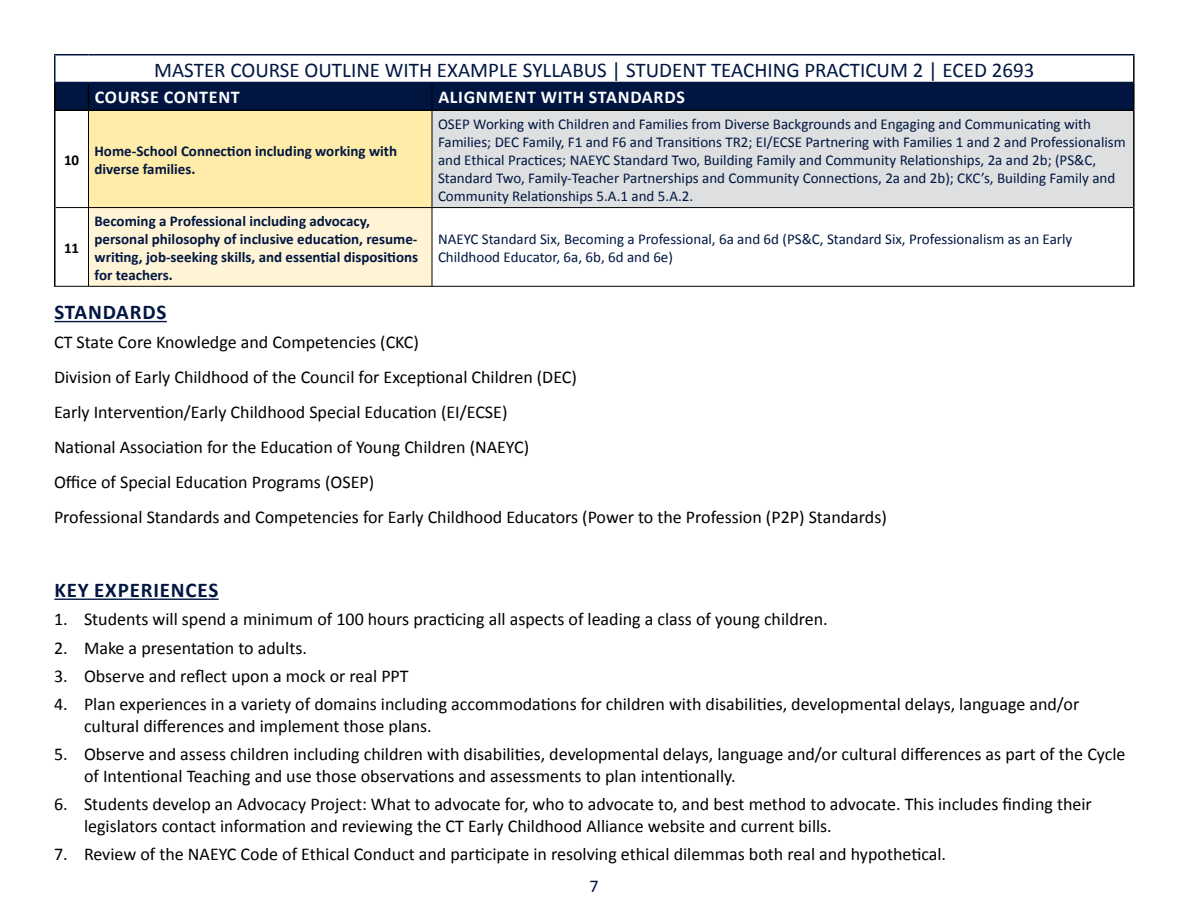
<style>
.page{position:relative;width:1188px;height:918px;background:#fff}
.page>*{position:absolute;margin:0;border:0;box-sizing:border-box;transform-origin:0 0}
.t1{font:21px "Calibri";color:#001641}
.t2{font:700 21px "Calibri";letter-spacing:.04em;color:#001641}
.t3{font:18px/21.6px "Calibri";color:#000}
.t4{font:700 18px "Calibri";letter-spacing:.04em;color:#fff}
.t5{font:18px "Calibri";color:#001641}
.t6{font:15px/18px "Calibri";color:#001641}
.t7{font:700 15px/18px "Calibri";color:#001641}
.t8{font:700 15px "Calibri";color:#000}
</style>
<div class="page">
<hr style="left:54px;top:321px;width:113px;height:1px;background:#001641">
<hr style="left:54px;top:599px;width:165px;height:1px;background:#001641">
<svg style="left:56px;top:81px;width:1077px;height:205px"></svg>
<div style="left:88px;top:110px;width:344px;height:98px;background:#ffeca8"></div>
<div style="left:432px;top:110px;width:702px;height:98px;background:#dedfe0"></div>
<div style="left:88px;top:208px;width:344px;height:78px;background:#fff5d6"></div>
<div style="left:432px;top:208px;width:702px;height:78px;background:#fff"></div>
<hr style="left:432px;top:111px;width:1px;height:96px;background:#000">
<hr style="left:56px;top:207px;width:32px;height:1px;background:#000">
<hr style="left:88px;top:207px;width:344px;height:1px;background:#000">
<hr style="left:432px;top:207px;width:701px;height:1px;background:#000">
<hr style="left:432px;top:208px;width:1px;height:78px;background:#000">
<hr style="left:54px;top:286px;width:34px;height:1px;background:#000">
<hr style="left:88px;top:286px;width:344px;height:1px;background:#000">
<hr style="left:432px;top:286px;width:703px;height:1px;background:#000">
<div style="left:56px;top:83px;width:1077px;height:27px;background:#001641"></div>
<hr style="left:54px;top:110px;width:34px;height:1px;background:#000">
<hr style="left:88px;top:110px;width:344px;height:1px;background:#000">
<hr style="left:432px;top:110px;width:703px;height:1px;background:#000">
<hr style="left:54px;top:82px;width:34px;height:1px;background:#001641">
<hr style="left:88px;top:82px;width:344px;height:1px;background:#001641">
<hr style="left:432px;top:82px;width:701px;height:1px;background:#001641">
<hr style="left:88px;top:111px;width:1px;height:96px;background:#000">
<hr style="left:88px;top:208px;width:1px;height:78px;background:#000">
<hr style="left:54px;top:111px;width:2px;height:97px;background:#000">
<hr style="left:1133px;top:111px;width:2px;height:97px;background:#000">
<hr style="left:54px;top:208px;width:2px;height:78px;background:#000">
<hr style="left:1133px;top:208px;width:2px;height:78px;background:#000">
<hr style="left:54px;top:54px;width:34px;height:2px;background:#001641">
<hr style="left:54px;top:56px;width:2px;height:26px;background:#001641">
<hr style="left:88px;top:54px;width:344px;height:2px;background:#001641">
<hr style="left:432px;top:54px;width:703px;height:2px;background:#001641">
<hr style="left:1133px;top:56px;width:2px;height:26px;background:#000">
<hr style="left:54px;top:83px;width:2px;height:27px;background:#000">
<hr style="left:1133px;top:82px;width:2px;height:28px;background:#000">
<p class="t1" style="left:154px;top:57px;width:882px">MASTER COURSE OUTLINE WITH EXAMPLE SYLLABUS | STUDENT TEACHING PRACTICUM 2 | ECED 2693</p>
<p class="t4" style="left:95px;top:84px;width:146px">COURSE CONTENT</p>
<p class="t4" style="left:438px;top:84px;width:248px">ALIGNMENT WITH STANDARDS</p>
<p class="t8" style="left:64px;top:149px;width:17px">10</p>
<p class="t7" style="left:94px;top:141px;width:304px">Home-School Connection including working with diverse families.</p>
<p class="t8" style="left:64px;top:237px;width:17px">11</p>
<p class="t7" style="left:94px;top:211px;width:325px">Becoming a Professional including advocacy, personal philosophy of inclusive education, resume&shy;writing, job-seeking skills, and essential dispositions for teachers.</p>
<p class="t6" style="left:438px;top:114px;width:689px">OSEP Working with Children and Families from Diverse Backgrounds and Engaging and Communicating with Families; DEC Family, F1 and F6 and Transitions TR2; EI/ECSE Partnering with Families 1 and 2 and Professionalism and Ethical Practices; NAEYC Standard Two, Building Family and Community Relationships, 2a and 2b; (PS&amp;C, Standard Two, Family-Teacher Partnerships and Community Connections, 2a and 2b); CKC’s, Building Family and Community Relationships 5.A.1 and 5.A.2.</p>
<p class="t6" style="left:438px;top:229px;width:636px">NAEYC Standard Six, Becoming a Professional, 6a and 6d (PS&amp;C, Standard Six, Professionalism as an Early<br>Childhood Educator, 6a, 6b, 6d and 6e)</p>
<p class="t2" style="left:54px;top:297px;width:114px">STANDARDS</p>
<p class="t3" style="left:54px;top:330px;width:367px">CT State Core Knowledge and Competencies (CKC)</p>
<p class="t3" style="left:54px;top:365px;width:525px">Division of Early Childhood of the Council for Exceptional Children (DEC)</p>
<p class="t3" style="left:54px;top:400px;width:455px">Early Intervention/Early Childhood Special Education (EI/ECSE)</p>
<p class="t3" style="left:54px;top:435px;width:477px">National Association for the Education of Young Children (NAEYC)</p>
<p class="t3" style="left:54px;top:470px;width:322px">Office of Special Education Programs (OSEP)</p>
<p class="t3" style="left:54px;top:505px;width:834px">Professional Standards and Competencies for Early Childhood Educators (Power to the Profession (P2P) Standards)</p>
<p class="t2" style="left:54px;top:575px;width:165px">KEY EXPERIENCES</p>
<p class="t3" style="left:54px;top:608px;width:775px">1. Students will spend a minimum of 100 hours practicing all aspects of leading a class of young children.</p>
<p class="t3" style="left:54px;top:636px;width:255px">2. Make a presentation to adults.</p>
<p class="t3" style="left:54px;top:664px;width:356px">3. Observe and reflect upon a mock or real PPT</p>
<p class="t3" style="left:84px;top:693px;width:997px;text-indent:-30px">4. Plan experiences in a variety of domains including accommodations for children with disabilities, developmental delays, language and/or cultural differences and implement those plans.</p>
<p class="t3" style="left:84px;top:743px;width:1043px;text-indent:-30px">5. Observe and assess children including children with disabilities, developmental delays, language and/or cultural differences as part of the Cycle of Intentional Teaching and use those observations and assessments to plan intentionally.</p>
<p class="t3" style="left:84px;top:793px;width:1009px;text-indent:-30px">6. Students develop an Advocacy Project: What to advocate for, who to advocate to, and best method to advocate. This includes finding their legislators contact information and reviewing the CT Early Childhood Alliance website and current bills.</p>
<p class="t3" style="left:54px;top:842px;width:894px">7. Review of the NAEYC Code of Ethical Conduct and participate in resolving ethical dilemmas both real and hypothetical.</p>
<p class="t5" style="left:589px;top:874px;width:11px">7</p>
</div>
